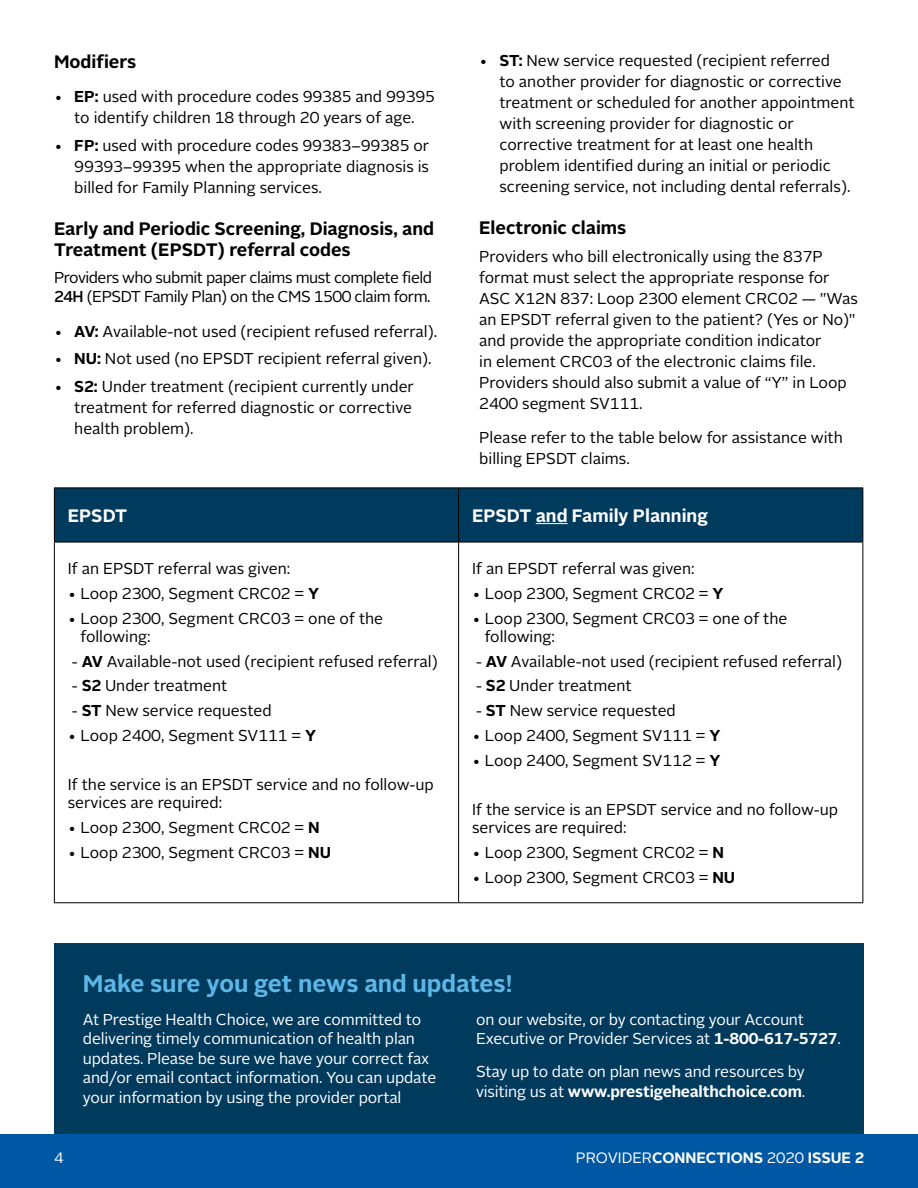
<style>
.page{position:relative;width:918px;height:1188px;background:#fff}
.page>*{position:absolute;margin:0;border:0;box-sizing:border-box;transform-origin:0 0}
.t1{font:252.45px "Alright Sans";color:#000}
.t2{font:700 24px "Alright Sans";color:#5cb7e7}
.Topic_Header{font:700 18px/21.6px "Alright Sans";color:#000}
.Body_Copy{font:700 18px "Alright Sans";color:#fff}
.Body_Copy-2{font:15.75px/21px "Alright Sans";color:#000}
.t3{font:15.75px/19.5px "Alright Sans";letter-spacing:-.01em;color:#fff}
.Body_Copy-3{font:15.75px/19.5px "Alright Sans";letter-spacing:-.03em;color:#000}
.t4{font:700 15px "Alright Sans";color:#fff}
.t5{font:15px "Alright Sans";color:#fff}
.s1{font-weight:700}
.s2{font-weight:500}
.s3{font-weight:400}
</style>
<div class="page">
<div style="left:0;top:1134px;width:918px;height:54px;background:#0058a4"></div>
<div style="left:55px;top:489px;width:807px;height:53px;background:#003a5d"></div>
<hr style="left:54px;top:488px;width:405px;height:1px;background:#000">
<hr style="left:54px;top:488px;width:1px;height:54px;background:#000">
<hr style="left:459px;top:488px;width:404px;height:1px;background:#000">
<hr style="left:458px;top:488px;width:1px;height:54px;background:#000">
<hr style="left:862px;top:488px;width:1px;height:54px;background:#000">
<hr style="left:54px;top:542px;width:405px;height:1px;background:#000">
<hr style="left:54px;top:542px;width:1px;height:360px;background:#000">
<hr style="left:459px;top:542px;width:404px;height:1px;background:#000">
<hr style="left:458px;top:542px;width:1px;height:360px;background:#000">
<hr style="left:862px;top:542px;width:1px;height:360px;background:#000">
<hr style="left:54px;top:902px;width:405px;height:1px;background:#000">
<hr style="left:459px;top:902px;width:404px;height:1px;background:#000">
<hr style="left:536px;top:523px;width:32px;height:1px;background:#fff">
<div style="left:54px;top:944px;width:810px;height:190px;background:#003a5d"></div>
<p class="Topic_Header" style="left:54px;top:51px;width:84px">Modifiers</p>
<p class="Body_Copy-2" style="left:54px;top:86px;width:382px;text-align:center">• <span class="s1">EP:</span> used with procedure codes 99385 and 99395 to identify children 18 through 20 years of age.</p>
<p class="Body_Copy-2" style="left:74px;top:135px;width:357px;text-align:justify;text-indent:-20px">• <span class="s1">FP:</span> used with procedure codes 99383–99385 or 99393–99395 when the appropriate diagnosis is billed for Family Planning services.</p>
<p class="Topic_Header" style="left:54px;top:218px;width:382px">Early and Periodic Screening, Diagnosis, and<br>Treatment (EPSDT) referral codes</p>
<p class="Body_Copy-3" style="left:54px;top:268px;width:380px">Providers who submit paper claims must complete field<br><span class="s2">24H</span> (EPSDT Family Plan) on the CMS 1500 claim form.</p>
<p class="Body_Copy-2" style="left:54px;top:321px;width:385px">• <span class="s1">AV:</span> Available-not used (recipient refused referral).</p>
<p class="Body_Copy-2" style="left:54px;top:349px;width:379px">• <span class="s1">NU:</span> Not used (no EPSDT recipient referral given).</p>
<p class="Body_Copy-2" style="left:74px;top:376px;width:341px;text-align:justify;text-indent:-20px">• <span class="s1">S2:</span> Under treatment (recipient currently under treatment for referred diagnostic or corrective health problem).</p>
<p class="Body_Copy-2" style="left:500px;top:50px;width:357px;text-indent:-20px">• <span class="s1">ST:</span> New service requested (recipient referred<br>to another provider for diagnostic or corrective treatment or scheduled for another appointment with screening provider for diagnostic or corrective treatment for at least one health problem identified during an initial or periodic screening service, not including dental referrals).</p>
<p class="Topic_Header" style="left:479px;top:217px;width:149px">Electronic claims</p>
<p class="Body_Copy-2" style="left:479px;top:246px;width:380px">Providers who bill electronically using the 837P format must select the appropriate response for ASC X12N 837: Loop 2300 element CRC02 — "Was an EPSDT referral given to the patient? (Yes or No)" and provide the appropriate condition indicator<br>in element CRC03 of the electronic claims file.<br>Providers should also submit a value of “Y” in Loop 2400 segment SV111.</p>
<p class="Body_Copy-2" style="left:479px;top:427px;width:365px">Please refer to the table below for assistance with billing EPSDT claims.</p>
<h1 class="t1" style="left:56px;top:794px;width:847px;rotate:-45deg">DRAFT</h1>
<p class="Body_Copy" style="left:68px;top:503px;width:61px">EPSDT</p>
<p class="Body_Copy" style="left:472px;top:503px;width:237px">EPSDT and Family Planning</p>
<p class="Body_Copy-2" style="left:68px;top:559px;width:224px">If an EPSDT referral was given:</p>
<p class="Body_Copy-2" style="left:68px;top:583px;width:253px">• Loop 2300, Segment CRC02 = <span class="s1">Y</span></p>
<p class="Body_Copy-2" style="left:81px;top:610px;width:304px;line-height:18px;text-indent:-13px">• Loop 2300, Segment CRC03 = one of the following:</p>
<p class="Body_Copy-2" style="left:72px;top:651px;width:367px">- <span class="s1">AV</span> Available-not used (recipient refused referral)</p>
<p class="Body_Copy-2" style="left:72px;top:676px;width:157px">- <span class="s1">S2</span> Under treatment</p>
<p class="Body_Copy-2" style="left:72px;top:700px;width:201px">- <span class="s1">ST</span> New service requested</p>
<p class="Body_Copy-2" style="left:68px;top:725px;width:250px">• Loop 2400, Segment SV111 = <span class="s1">Y</span></p>
<p class="Body_Copy-2" style="left:68px;top:776px;width:367px;line-height:18px">If the service is an EPSDT service and no follow-up services are required:</p>
<p class="Body_Copy-2" style="left:68px;top:817px;width:253px">• Loop 2300, Segment CRC02 = <span class="s1">N</span></p>
<p class="Body_Copy-2" style="left:68px;top:842px;width:265px">• Loop 2300, Segment CRC03 = <span class="s1">NU</span></p>
<p class="Body_Copy-2" style="left:472px;top:559px;width:224px">If an EPSDT referral was given:</p>
<p class="Body_Copy-2" style="left:472px;top:583px;width:253px">• Loop 2300, Segment CRC02 = <span class="s1">Y</span></p>
<p class="Body_Copy-2" style="left:485px;top:610px;width:304px;line-height:18px;text-indent:-13px">• Loop 2300, Segment CRC03 = one of the following:</p>
<p class="Body_Copy-2" style="left:476px;top:651px;width:367px">- <span class="s1">AV</span> Available-not used (recipient refused referral)</p>
<p class="Body_Copy-2" style="left:476px;top:676px;width:157px">- <span class="s1">S2</span> Under treatment</p>
<p class="Body_Copy-2" style="left:476px;top:700px;width:201px">- <span class="s1">ST</span> New service requested</p>
<p class="Body_Copy-2" style="left:472px;top:725px;width:250px">• Loop 2400, Segment SV111 = <span class="s1">Y</span></p>
<p class="Body_Copy-2" style="left:472px;top:750px;width:250px">• Loop 2400, Segment SV112 = <span class="s1">Y</span></p>
<p class="Body_Copy-2" style="left:472px;top:801px;width:367px;line-height:18px">If the service is an EPSDT service and no follow-up services are required:</p>
<p class="Body_Copy-2" style="left:472px;top:842px;width:253px">• Loop 2300, Segment CRC02 = <span class="s1">N</span></p>
<p class="Body_Copy-2" style="left:472px;top:867px;width:265px">• Loop 2300, Segment CRC03 = <span class="s1">NU</span></p>
<h2 class="t2" style="left:83px;top:967px;width:431px">Make sure you get news and updates!</h2>
<p class="t3" style="left:83px;top:1010px;width:355px">At Prestige Health Choice, we are committed to delivering timely communication of health plan updates. Please be sure we have your correct fax and/or email contact information. You can update your information by using the provider portal</p>
<p class="t3" style="left:476px;top:1010px;width:366px">on our website, or by contacting your Account<br>Executive or Provider Services at <span class="s1">1-800-617-5727</span>.</p>
<p class="t3" style="left:476px;top:1063px;width:331px">Stay up to date on plan news and resources by visiting us at <span class="s1">www.prestigehealthchoice.com</span>.</p>
<p class="t5" style="left:54px;top:1148px;width:11px">4</p>
<p class="t4" style="left:576px;top:1148px;width:290px"><span class="s3">PROVIDER</span>CONNECTIONS <span class="s3">2020</span> ISSUE 2</p>
</div>
